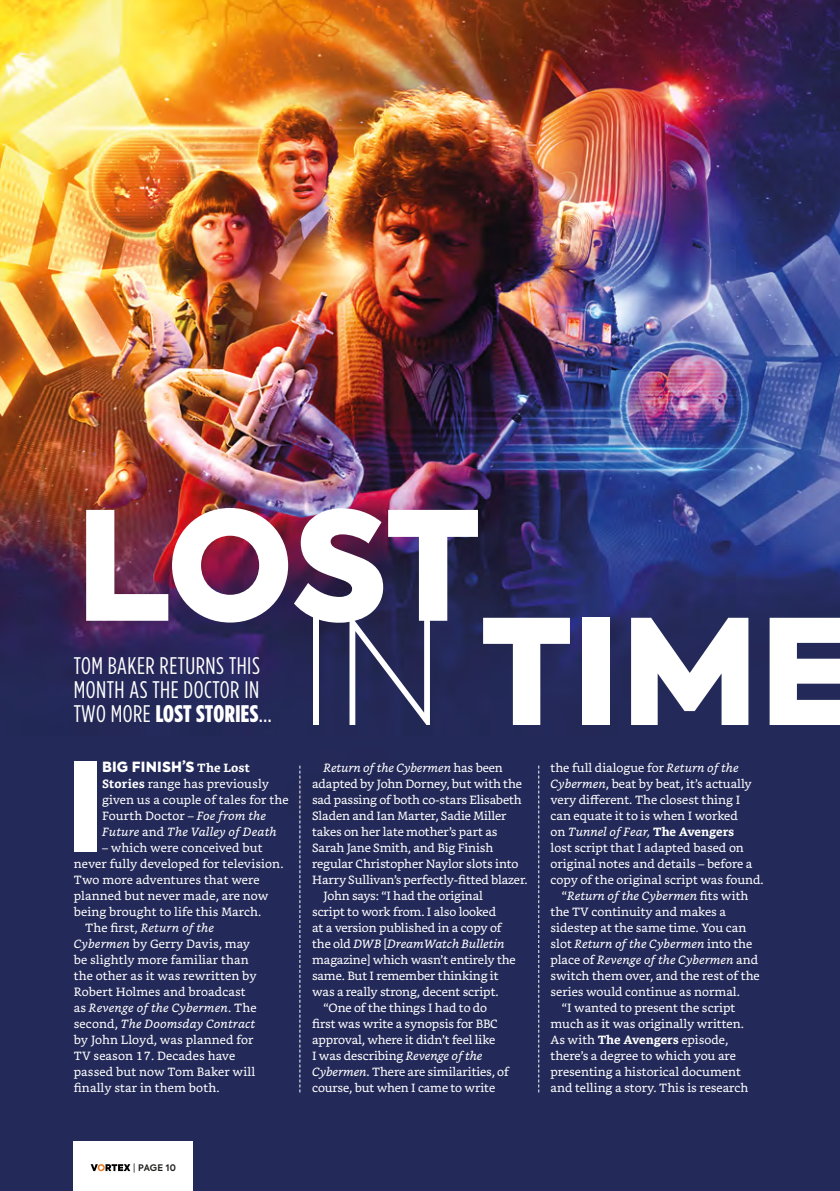
<style>
.page{position:relative;width:840px;height:1191px;background:#fff}
.page>*{position:absolute;margin:0;border:0;box-sizing:border-box;transform-origin:0 0}
.t1{font:900 150px "Axiforma";color:#fff}
.t2{font:900 145px "Axiforma";color:#fff}
.t3{font:24px/24px "Gotham Condensed";letter-spacing:.02em;color:#fff}
.t4{font:900 14px "Axiforma";letter-spacing:.01em;color:#fff}
.t5{font:12px/16px "Bookerly";color:#fff}
.t6{font:600 9px "Axiforma";letter-spacing:.015em;color:#1d1d1b}
.s1{font-weight:100}
.s2{font-weight:900}
.s3{font-family:"Bookerly";font-weight:700;font-size:12px}
.s4{font-weight:700}
.s5{font-style:italic}
.s6{font-weight:400}
</style>
<div class="page">
<img style="left:0;top:0;width:839px;height:1191px">
<div style="left:74px;top:761px;width:22px;height:90px;background:#fff"></div>
<svg style="left:538px;top:765px;width:1px;height:327px"></svg>
<svg style="left:299px;top:765px;width:1px;height:327px"></svg>
<div style="left:74px;top:1141px;width:119px;height:50px;background:#fff"></div>
<svg style="left:91px;top:1164px;width:39px;height:7px"></svg>
<p class="t1" style="left:75px;top:459px;width:406px">LOST</p>
<p class="t2" style="left:298px;top:569px;width:558px"><span class="s1">IN</span> TIME</p>
<p class="t3" style="left:74px;top:653px;width:199px">TOM BAKER RETURNS THIS<br>MONTH AS THE DOCTOR IN<br>TWO MORE <span class="s2">LOST STORIES</span>…</p>
<p class="t4" style="left:102px;top:757px;width:149px">BIG FINISH’S <span class="s3">The Lost</span></p>
<p class="t5" style="left:102px;top:776px;width:188px"><span class="s4">Stories</span> range has previously given us a couple of tales for the<br>Fourth Doctor – <span class="s5">Foe from the<br>Future</span> and <span class="s5">The Valley of Death</span></p>
<p class="t5" style="left:74px;top:840px;width:211px;text-indent:28px"><span class="s5">–</span> which were conceived but never fully developed for television.<br>Two more adventures that were planned but never made, are now being brought to life this March.</p>
<p class="t5" style="left:74px;top:920px;width:184px;text-indent:11px">The first, <span class="s5">Return of the<br>Cybermen</span> by Gerry Davis, may be slightly more familiar than the other as it was rewritten by<br>Robert Holmes and broadcast as <span class="s5">Revenge of the Cybermen</span>. The second, <span class="s5">The Doomsday Contract </span>by John Lloyd, was planned for<br>TV season 17. Decades have passed but now Tom Baker will finally star in them both.</p>
<p class="t5" style="left:312px;top:760px;width:217px;text-indent:11px"><span class="s5">Return of the Cybermen</span> has been adapted by John Dorney, but with the sad passing of both co-stars Elisabeth Sladen and Ian Marter, Sadie Miller takes on her late mother’s part as Sarah Jane Smith, and Big Finish regular Christopher Naylor slots into Harry Sullivan’s perfectly-fitted blazer.</p>
<p class="t5" style="left:312px;top:888px;width:205px;text-indent:11px">John says: “I had the original script to work from. I also looked<br>at a version published in a copy of the old <span class="s5">DWB</span> [<span class="s5">DreamWatch Bulletin </span>magazine] which wasn’t entirely the same. But I remember thinking it was a really strong, decent script.</p>
<p class="t5" style="left:312px;top:1000px;width:198px;text-indent:11px">“One of the things I had to do first was write a synopsis for BBC approval, where it didn’t feel like<br>I was describing <span class="s5">Revenge of the<br>Cybermen</span>. There are similarities, of course, but when I came to write</p>
<p class="t5" style="left:550px;top:760px;width:215px">the full dialogue for <span class="s5">Return of the Cybermen</span>, beat by beat, it’s actually very different. The closest thing I<br>can equate it to is when I worked<br>on <span class="s5">Tunnel of Fear,</span> <span class="s4">The Avengers<br></span>lost script that I adapted based on original notes and details – before a copy of the original script was found.</p>
<p class="t5" style="left:550px;top:888px;width:211px;text-indent:11px">“<span class="s5">Return of the Cybermen</span> fits with the TV continuity and makes a sidestep at the same time. You can slot <span class="s5">Return of the Cybermen</span> into the place of <span class="s5">Revenge of the Cybermen</span> and switch them over, and the rest of the series would continue as normal.</p>
<p class="t5" style="left:550px;top:1000px;width:199px;text-indent:11px">“I wanted to present the script much as it was originally written.<br>As with <span class="s4">The Avengers</span> episode, there’s a degree to which you are presenting a historical document and telling a story. This is research</p>
<p class="t6" style="left:133px;top:1161px;width:44px"><span class="s6">|</span> PAGE 10</p>
</div>
